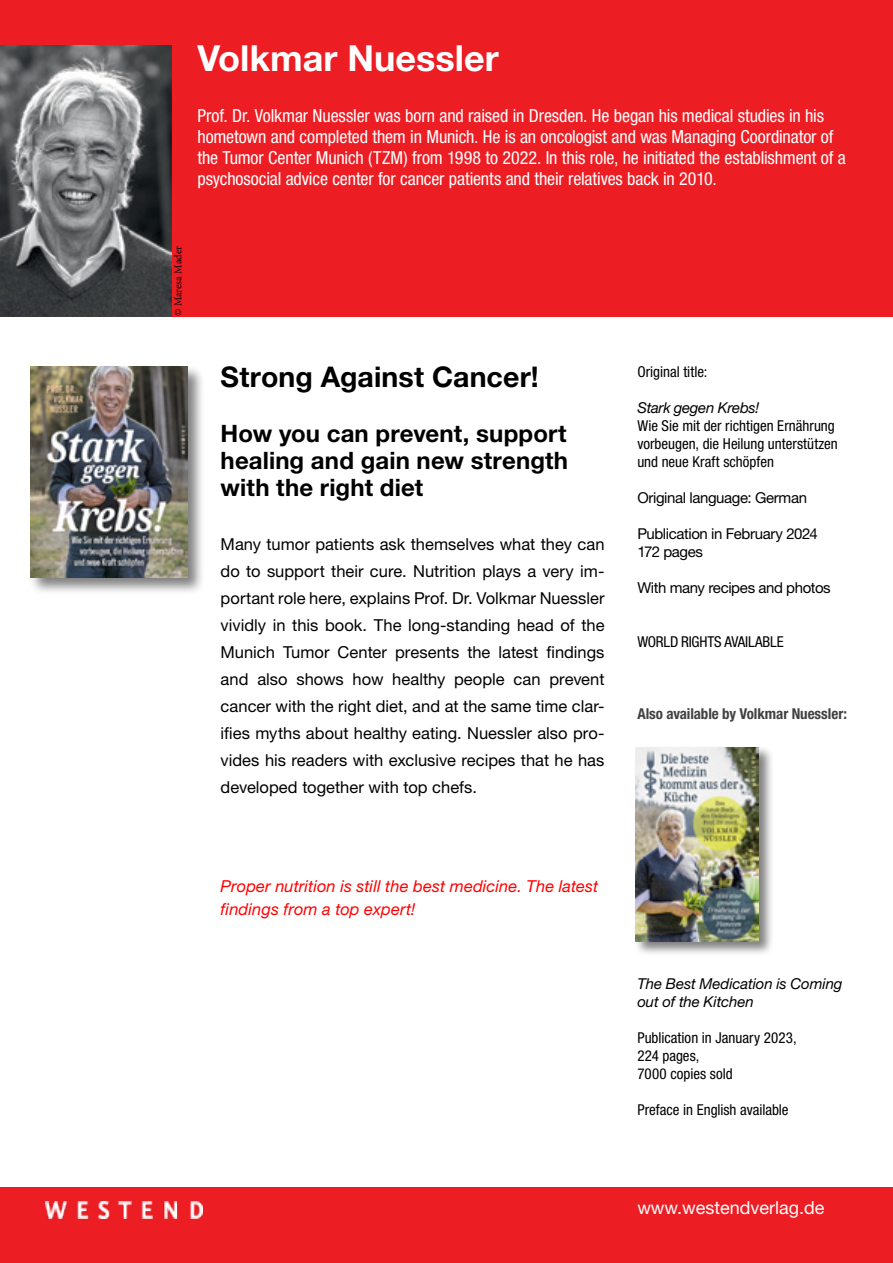
<style>
.page{position:relative;width:893px;height:1263px;background:#fff}
.page>*{position:absolute;margin:0;border:0;box-sizing:border-box;transform-origin:0 0}
.t1{font:700 36px "Helvetica Neue LT Std";color:#fff}
.t2{font:700 28.5px "Helvetica Neue LT Std";letter-spacing:.005em;color:#000}
.t3{font:700 24px/27px "Helvetica Neue LT Std";letter-spacing:.005em;color:#000;text-align:justify}
.t4{font:condensed 18px/21px "Helvetica Neue LT Std";letter-spacing:-.005em;color:#fff}
.t5{font:18px "Helvetica Neue LT Std";color:#fff}
.t6{font:16.5px/27px "Helvetica Neue LT Std";color:#000;text-align:justify}
.t7{font:italic 16.5px/22.5px "Helvetica Neue LT Std";letter-spacing:.005em;color:#f00}
.t8{font:condensed 15px/18px "Helvetica Neue LT Std";color:#000}
.t9{font:15px/18px "Helvetica Neue LT Std";letter-spacing:-.025em;color:#000}
.t10{font:italic 15px/18px "Helvetica Neue LT Std";letter-spacing:-.01em;color:#000}
.t11{font:700 condensed 15px "Helvetica Neue LT Std";letter-spacing:-.005em;color:#414042}
.t12{font:10.5px "Minion Pro";color:#000}
</style>
<div class="page">
<div style="left:0;top:0;width:893px;height:316px;background:#ed1d24"></div>
<div style="left:0;top:1188px;width:893px;height:75px;background:#ed1d24"></div>
<img style="left:45px;top:1201px;width:157px;height:17px">
<img style="left:0;top:45px;width:171px;height:271px">
<div style="left:28px;top:364px;width:177px;height:231px;background:#000;opacity:.5"></div>
<img style="left:31px;top:366px;width:157px;height:211px">
<div style="left:634px;top:746px;width:140px;height:210px;background:#000;opacity:.5"></div>
<img style="left:636px;top:747px;width:123px;height:194px">
<h1 class="t1" style="left:197px;top:36px;width:303px">Volkmar Nuessler</h1>
<p class="t4" style="left:197px;top:105px;width:650px">Prof. Dr. Volkmar Nuessler was born and raised in Dresden. He began his medical studies in his hometown and completed them in Munich. He is an oncologist and was Managing Coordinator of the Tumor Center Munich (TZM) from 1998 to 2022. In this role, he initiated the establishment of a psychosocial advice center for cancer patients and their relatives back in 2010.</p>
<p class="t12" style="left:171px;top:316px;width:72px;rotate:-90deg">© Maresa Mader</p>
<h2 class="t2" style="left:221px;top:359px;width:320px">Strong Against Cancer!</h2>
<h3 class="t3" style="left:221px;top:420px;width:349px">How you can prevent, support healing and gain new strength with the right diet</h3>
<p class="t6" style="left:221px;top:531px;width:385px">Many tumor patients ask themselves what they can do to support their cure. Nutrition plays a very im&shy;portant role here, explains Prof. Dr. Volkmar Nuessler vividly in this book. The long-standing head of the Munich Tumor Center presents the latest findings and also shows how healthy people can prevent cancer with the right diet, and at the same time clar&shy;ifies myths about healthy eating. Nuessler also pro&shy;vides his readers with exclusive recipes that he has developed together with top chefs.</p>
<p class="t8" style="left:637px;top:363px;width:72px">Original title:</p>
<p class="t10" style="left:637px;top:399px;width:123px">Stark gegen Krebs!</p>
<p class="t8" style="left:637px;top:417px;width:202px">Wie Sie mit der richtigen Ernährung vorbeugen, die Heilung unterstützen und neue Kraft schöpfen</p>
<p class="t9" style="left:637px;top:489px;width:171px">Original language: German</p>
<p class="t9" style="left:637px;top:525px;width:182px">Publication in February 2024<br>172 pages</p>
<p class="t9" style="left:637px;top:579px;width:195px">With many recipes and photos</p>
<p class="t8" style="left:637px;top:633px;width:148px">WORLD RIGHTS AVAILABLE</p>
<p class="t11" style="left:637px;top:705px;width:211px">Also available by Volkmar Nuessler:</p>
<p class="t7" style="left:221px;top:875px;width:379px">Proper nutrition is still the best medicine. The latest findings from a top expert!</p>
<p class="t10" style="left:637px;top:975px;width:207px">The Best Medication is Coming out of the Kitchen</p>
<p class="t8" style="left:637px;top:1029px;width:161px">Publication in January 2023,<br>224 pages,<br>7000 copies sold</p>
<p class="t8" style="left:637px;top:1101px;width:153px">Preface in English available</p>
<p class="t5" style="left:637px;top:1197px;width:189px">www.westendverlag.de</p>
</div>
